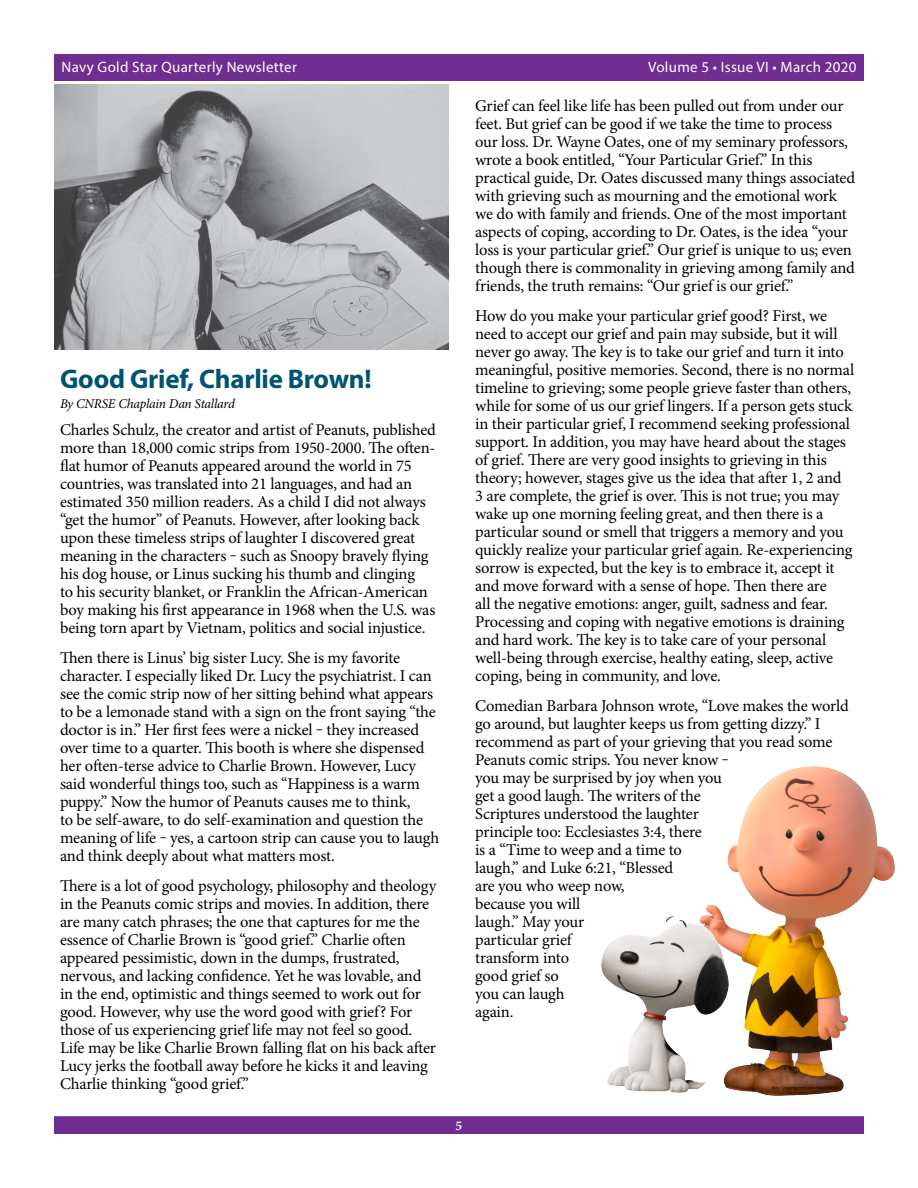
<style>
.page{position:relative;width:918px;height:1188px;background:#fff}
.page>*{position:absolute;margin:0;border:0;box-sizing:border-box;transform-origin:0 0}
.t1{font:700 27px "Myriad Pro";letter-spacing:-.01em;color:#005472}
.t2{font:16.5px/18px "Minion Pro";letter-spacing:-.01em;color:#000}
.t3{font:15px "Myriad Pro";letter-spacing:.02em;color:#fff}
.t4{font:italic 13.5px "Minion Pro";letter-spacing:-.02em;color:#000}
.t5{font:700 13.5px "Minion Pro";color:#fff}
</style>
<div class="page">
<img style="left:54px;top:86px;width:395px;height:264px">
<img style="left:601px;top:766px;width:294px;height:329px">
<svg style="left:772px;top:1086px;width:67px;height:4px"></svg>
<svg style="left:54px;top:54px;width:810px;height:32px;background:#834ba0"></svg>
<div style="left:54px;top:1116px;width:810px;height:18px;background:#6f2c91"></div>
<p class="t3" style="left:62px;top:58px;width:237px">Navy Gold Star Quarterly Newsletter</p>
<p class="t3" style="left:648px;top:58px;width:210px">Volume 5 • Issue VI • March 2020</p>
<h1 class="t1" style="left:60px;top:361px;width:313px">Good Grief, Charlie Brown!</h1>
<p class="t4" style="left:60px;top:394px;width:176px">By CNRSE Chaplain Dan Stallard</p>
<p class="t2" style="left:60px;top:421px;width:378px">Charles Schulz, the creator and artist of Peanuts, published more than 18,000 comic strips from 1950-2000. The often&shy;flat humor of Peanuts appeared around the world in 75 countries, was translated into 21 languages, and had an estimated 350 million readers. As a child I did not always “get the humor” of Peanuts. However, after looking back upon these timeless strips of laughter I discovered great meaning in the characters ‒ such as Snoopy bravely flying his dog house, or Linus sucking his thumb and clinging<br>to his security blanket, or Franklin the African-American boy making his first appearance in 1968 when the U.S. was being torn apart by Vietnam, politics and social injustice.</p>
<p class="t2" style="left:60px;top:649px;width:381px">Then there is Linus’ big sister Lucy. She is my favorite character. I especially liked Dr. Lucy the psychiatrist. I can see the comic strip now of her sitting behind what appears to be a lemonade stand with a sign on the front saying “the doctor is in.” Her first fees were a nickel ‒ they increased over time to a quarter. This booth is where she dispensed her often-terse advice to Charlie Brown. However, Lucy said wonderful things too, such as “Happiness is a warm puppy.” Now the humor of Peanuts causes me to think,<br>to be self-aware, to do self-examination and question the meaning of life ‒ yes, a cartoon strip can cause you to laugh and think deeply about what matters most.</p>
<p class="t2" style="left:60px;top:877px;width:378px">There is a lot of good psychology, philosophy and theology in the Peanuts comic strips and movies. In addition, there are many catch phrases; the one that captures for me the essence of Charlie Brown is “good grief.” Charlie often appeared pessimistic, down in the dumps, frustrated, nervous, and lacking confidence. Yet he was lovable, and in the end, optimistic and things seemed to work out for good. However, why use the word good with grief? For those of us experiencing grief life may not feel so good.<br>Life may be like Charlie Brown falling flat on his back after Lucy jerks the football away before he kicks it and leaving Charlie thinking “good grief.”</p>
<p class="t2" style="left:475px;top:97px;width:382px">Grief can feel like life has been pulled out from under our feet. But grief can be good if we take the time to process our loss. Dr. Wayne Oates, one of my seminary professors, wrote a book entitled, “Your Particular Grief.” In this practical guide, Dr. Oates discussed many things associated with grieving such as mourning and the emotional work we do with family and friends. One of the most important aspects of coping, according to Dr. Oates, is the idea “your loss is your particular grief.” Our grief is unique to us; even though there is commonality in grieving among family and friends, the truth remains: “Our grief is our grief.”</p>
<p class="t2" style="left:475px;top:307px;width:381px">How do you make your particular grief good? First, we need to accept our grief and pain may subside, but it will never go away. The key is to take our grief and turn it into meaningful, positive memories. Second, there is no normal timeline to grieving; some people grieve faster than others, while for some of us our grief lingers. If a person gets stuck in their particular grief, I recommend seeking professional support. In addition, you may have heard about the stages of grief. There are very good insights to grieving in this theory; however, stages give us the idea that after 1, 2 and<br>3 are complete, the grief is over. This is not true; you may wake up one morning feeling great, and then there is a particular sound or smell that triggers a memory and you quickly realize your particular grief again. Re-experiencing sorrow is expected, but the key is to embrace it, accept it and move forward with a sense of hope. Then there are<br>all the negative emotions: anger, guilt, sadness and fear.<br>Processing and coping with negative emotions is draining and hard work. The key is to take care of your personal well-being through exercise, healthy eating, sleep, active coping, being in community, and love.</p>
<p class="t2" style="left:475px;top:697px;width:375px">Comedian Barbara Johnson wrote, “Love makes the world go around, but laughter keeps us from getting dizzy.” I recommend as part of your grieving that you read some<br>Peanuts comic strips. You never know ‒<br>you may be surprised by joy when you<br>get a good laugh. The writers of the<br>Scriptures understood the laughter<br>principle too: Ecclesiastes 3:4, there<br>is a “Time to weep and a time to<br>laugh,” and Luke 6:21, “Blessed<br>are you who weep now,<br>because you will<br>laugh.” May your<br>particular grief<br>transform into<br>good grief so<br>you can laugh<br>again.</p>
<p class="t5" style="left:456px;top:1116px;width:8px">5</p>
</div>
